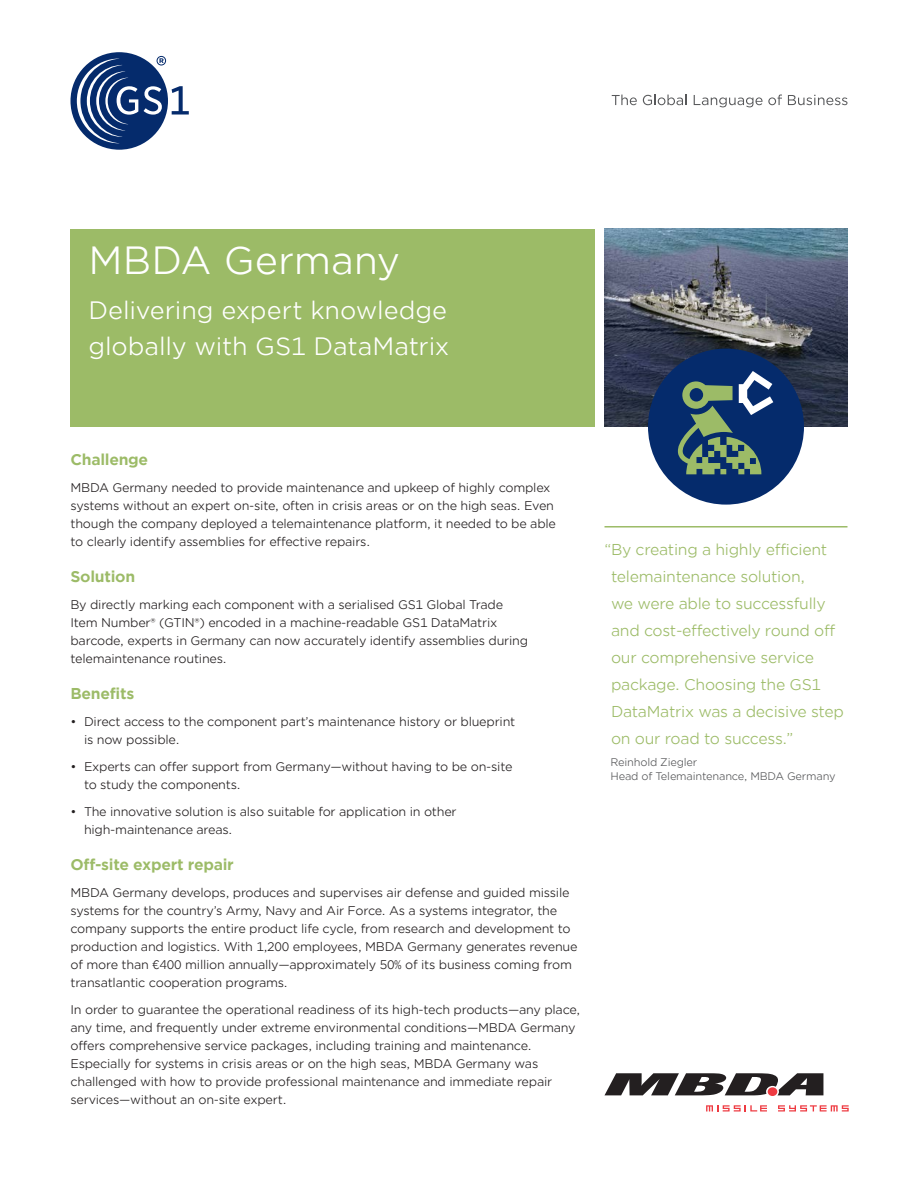
<style>
.page{position:relative;width:918px;height:1188px;background:#fff}
.page>*{position:absolute;margin:0;border:0;box-sizing:border-box;transform-origin:0 0}
.t1{font:37.5px "Gotham Office";letter-spacing:-.005em;color:#fff}
.t2{font:24px/36px "Gotham Office";letter-spacing:-.005em;color:#fff}
._2_text{font:15px/27px "Gotham Office";letter-spacing:-.02em;color:#9cbb67}
._4_text_subhead{font:700 15px "Gotham Office";letter-spacing:-.02em;color:#9cbb67}
._2_text-2{font:12px/18px "Gotham Office";letter-spacing:-.02em;color:#231f20}
._22_Caption_Text__7p{font:10.5px/13.5px "Gotham Office";letter-spacing:-.02em;color:#57585a}
</style>
<div class="page">
<div style="left:71px;top:52px;width:97px;height:98px;background:#052b6c;border-radius:50%"></div>
<svg style="left:144px;top:86px;width:18px;height:29px"></svg>
<svg style="left:172px;top:86px;width:17px;height:29px"></svg>
<svg style="left:157px;top:56px;width:9px;height:10px"></svg>
<svg style="left:77px;top:59px;width:61px;height:84px"></svg>
<div style="left:70px;top:229px;width:526px;height:198px;background:#9cbb67"></div>
<img style="left:604px;top:229px;width:244px;height:198px">
<hr style="left:604px;top:526px;width:244px;height:2px;background:#9cbb67">
<svg style="left:612px;top:95px;width:25px;height:10px"></svg>
<svg style="left:643px;top:95px;width:44px;height:10px"></svg>
<svg style="left:694px;top:94px;width:88px;height:13px"></svg>
<svg style="left:788px;top:95px;width:59px;height:10px"></svg>
<div style="left:648px;top:349px;width:156px;height:156px;background:#052b6c;border-radius:50%"></div>
<svg style="left:677px;top:371px;width:96px;height:103px"></svg>
<svg style="left:706px;top:1105px;width:61px;height:7px"></svg>
<svg style="left:778px;top:1105px;width:71px;height:6px"></svg>
<svg style="left:604px;top:1073px;width:219px;height:22px"></svg>
<p class="t1" style="left:88px;top:235px;width:313px">MBDA Germany</p>
<p class="t2" style="left:88px;top:291px;width:362px">Delivering expert knowledge globally with GS1 DataMatrix</p>
<p class="_4_text_subhead" style="left:70px;top:450px;width:79px">Challenge</p>
<p class="_2_text-2" style="left:70px;top:479px;width:487px">MBDA Germany needed to provide maintenance and upkeep of highly complex systems without an expert on-site, often in crisis areas or on the high seas. Even though the company deployed a telemaintenance platform, it needed to be able to clearly identify assemblies for effective repairs.</p>
<p class="_4_text_subhead" style="left:70px;top:567px;width:66px">Solution</p>
<p class="_2_text-2" style="left:70px;top:596px;width:459px">By directly marking each component with a serialised GS1 Global Trade Item Number® (GTIN®) encoded in a machine-readable GS1 DataMatrix barcode, experts in Germany can now accurately identify assemblies during telemaintenance routines.</p>
<p class="_4_text_subhead" style="left:70px;top:684px;width:65px">Benefits</p>
<p class="_2_text-2" style="left:84px;top:713px;width:433px;text-indent:-14px">• Direct access to the component part’s maintenance history or blueprint is now possible.</p>
<p class="_2_text-2" style="left:84px;top:758px;width:430px;text-indent:-14px">• Experts can offer support from Germany—without having to be on-site to study the components.</p>
<p class="_2_text-2" style="left:84px;top:803px;width:374px;text-indent:-14px">• The innovative solution is also suitable for application in other high‑maintenance areas.</p>
<p class="_4_text_subhead" style="left:70px;top:855px;width:165px">Off-site expert repair</p>
<p class="_2_text-2" style="left:70px;top:884px;width:509px">MBDA Germany develops, produces and supervises air defense and guided missile systems for the country’s Army, Navy and Air Force. As a systems integrator, the company supports the entire product life cycle, from research and development to production and logistics. With 1,200 employees, MBDA Germany generates revenue of more than €400 million annually—approximately 50% of its business coming from transatlantic cooperation programs.</p>
<p class="_2_text-2" style="left:70px;top:1001px;width:511px">In order to guarantee the operational readiness of its high-tech products—any place, any time, and frequently under extreme environmental conditions—MBDA Germany offers comprehensive service packages, including training and maintenance.<br>Especially for systems in crisis areas or on the high seas, MBDA Germany was challenged with how to provide professional maintenance and immediate repair services—without an on-site expert.</p>
<p class="_2_text" style="left:611px;top:535px;width:234px;text-indent:-7px">“By creating a highly efficient telemaintenance solution,<br>we were able to successfully and cost-effectively round off our comprehensive service package. Choosing the GS1<br>DataMatrix was a decisive step on our road to success.”</p>
<p class="_22_Caption_Text__7p" style="left:610px;top:755px;width:227px">Reinhold Ziegler<br>Head of Telemaintenance, MBDA Germany</p>
</div>
